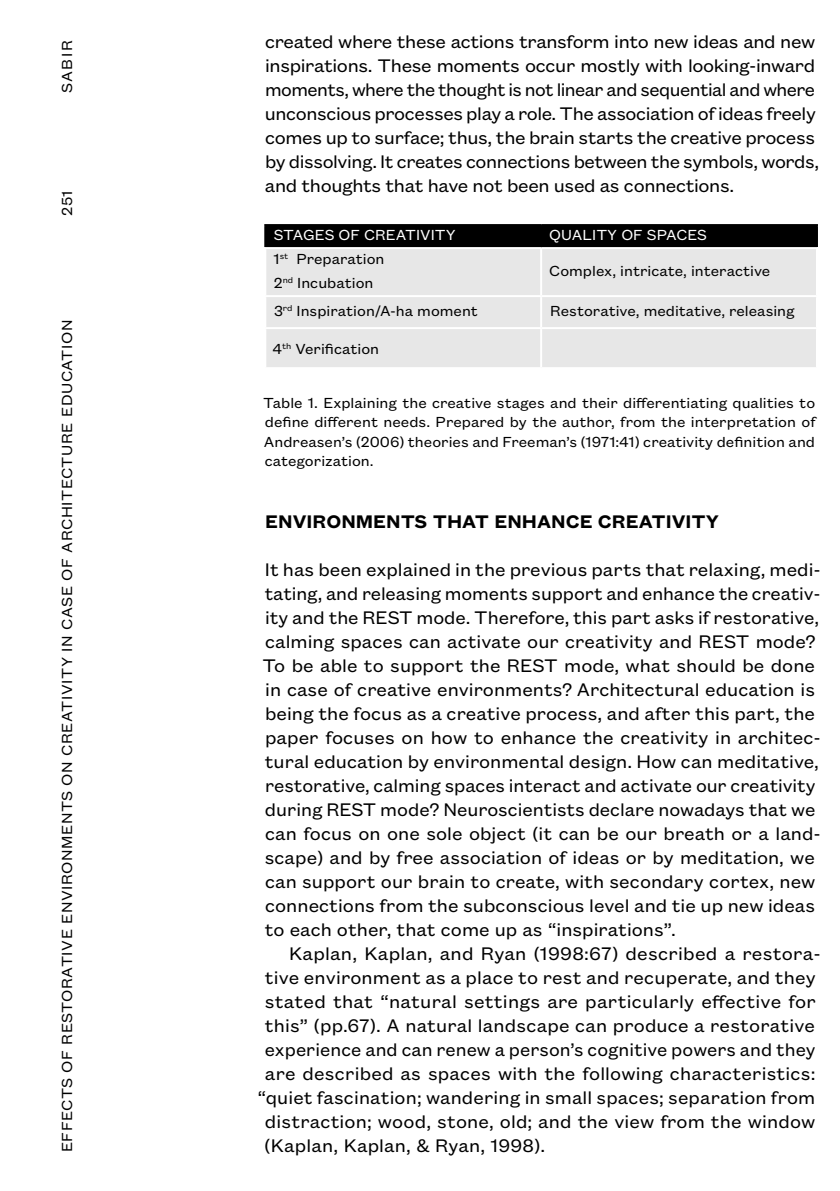
<style>
.page{position:relative;width:840px;height:1191px;background:#fff}
.page>*{position:absolute;margin:0;border:0;box-sizing:border-box;transform-origin:0 0}
.PARAGRAPH_IND{font:20px/24px "Founders Grotesk Text";letter-spacing:-.005em;color:#000}
.PARAGRAPH{font:20px/24px "Founders Grotesk Text";color:#000}
.NASLOV{font:600 20px "Founders Grotesk Text";color:#000}
.OPIS_FOTKE{font:16px/19.2px "Founders Grotesk Text";color:#000;text-align:justify}
.navigacija{font:16px "Founders Grotesk Text";letter-spacing:.03em;color:#000}
.OPIS_FOTKE-2{font:16px "Founders Grotesk Text";color:#fff}
</style>
<div class="page">
<div style="left:266px;top:226px;width:549px;height:21px;background:#000"></div>
<div style="left:266px;top:249px;width:549px;height:118px;background:#e7e7e7"></div>
<hr style="left:540px;top:226px;width:2px;height:21px;background:#000">
<hr style="left:264px;top:224px;width:277px;height:2px;background:#000">
<hr style="left:264px;top:226px;width:2px;height:21px;background:#000">
<hr style="left:541px;top:224px;width:276px;height:2px;background:#000">
<hr style="left:815px;top:226px;width:2px;height:21px;background:#000">
<hr style="left:540px;top:249px;width:2px;height:46px;background:#fff">
<hr style="left:264px;top:295px;width:277px;height:2px;background:#fff">
<hr style="left:541px;top:295px;width:276px;height:2px;background:#fff">
<hr style="left:540px;top:297px;width:2px;height:30px;background:#fff">
<hr style="left:264px;top:327px;width:277px;height:2px;background:#fff">
<hr style="left:541px;top:327px;width:276px;height:2px;background:#fff">
<hr style="left:540px;top:329px;width:2px;height:38px;background:#fff">
<p class="navigacija" style="left:56px;top:93px;width:54px;rotate:-90deg">SABIR</p>
<p class="navigacija" style="left:56px;top:216px;width:27px;rotate:-90deg">251</p>
<p class="navigacija" style="left:56px;top:1152px;width:834px;rotate:-90deg">EFFECTS OF RESTORATIVE ENVIRONMENTS ON CREATIVITY IN CASE OF ARCHITECTURE EDUCATION</p>
<p class="PARAGRAPH_IND" style="left:265px;top:28px;width:555px">created where these actions transform into new ideas and new inspirations. These moments occur mostly with looking-inward moments, where the thought is not linear and sequential and where unconscious processes play a role. The association of ideas freely comes up to surface; thus, the brain starts the creative process by dissolving. It creates connections between the symbols, words, and thoughts that have not been used as connections.</p>
<p class="OPIS_FOTKE-2" style="left:274px;top:224px;width:183px">STAGES OF CREATIVITY</p>
<p class="OPIS_FOTKE-2" style="left:549px;top:224px;width:159px">QUALITY OF SPACES</p>
<p class="OPIS_FOTKE" style="left:273px;top:248px;width:112px">1<sup>st</sup> Preparation</p>
<p class="OPIS_FOTKE" style="left:274px;top:272px;width:101px">2<sup>nd</sup> Incubation</p>
<p class="OPIS_FOTKE" style="left:549px;top:260px;width:222px">Complex, intricate, interactive</p>
<p class="OPIS_FOTKE" style="left:274px;top:300px;width:205px">3<sup>rd</sup> Inspiration/A-ha moment</p>
<p class="OPIS_FOTKE" style="left:550px;top:300px;width:246px">Restorative, meditative, releasing</p>
<p class="OPIS_FOTKE" style="left:272px;top:338px;width:108px">4<sup>th</sup> Verification</p>
<p class="OPIS_FOTKE" style="left:263px;top:392px;width:553px">Table 1. Explaining the creative stages and their differentiating qualities to define different needs. Prepared by the author, from the interpretation of Andreasen’s (2006) theories and Freeman’s (1971:41) creativity definition and categorization.</p>
<p class="NASLOV" style="left:265px;top:508px;width:455px">ENVIRONMENTS THAT ENHANCE CREATIVITY</p>
<p class="PARAGRAPH" style="left:262px;top:556px;width:559px">It has been explained in the previous parts that relaxing, medi‑ tating, and releasing moments support and enhance the creativ‑ ity and the REST mode. Therefore, this part asks if restorative, calming spaces can activate our creativity and REST mode?<br>To be able to support the REST mode, what should be done in case of creative environments? Architectural education is being the focus as a creative process, and after this part, the paper focuses on how to enhance the creativity in architec‑ tural education by environmental design. How can meditative, restorative, calming spaces interact and activate our creativity during REST mode? Neuroscientists declare nowadays that we can focus on one sole object (it can be our breath or a land‑ scape) and by free association of ideas or by meditation, we can support our brain to create, with secondary cortex, new connections from the subconscious level and tie up new ideas to each other, that come up as “inspirations”.</p>
<p class="PARAGRAPH_IND" style="left:257px;top:940px;width:564px;text-align:right">Kaplan, Kaplan, and Ryan (1998:67) described a restora‑ tive environment as a place to rest and recuperate, and they stated that “natural settings are particularly effective for this” (pp.67). A natural landscape can produce a restorative experience and can renew a person’s cognitive powers and they are described as spaces with the following characteristics: “quiet fascination; wandering in small spaces; separation from distraction; wood, stone, old; and the view from the window</p>
<p class="PARAGRAPH_IND" style="left:264px;top:1132px;width:282px">(Kaplan, Kaplan, &amp; Ryan, 1998).</p>
</div>
